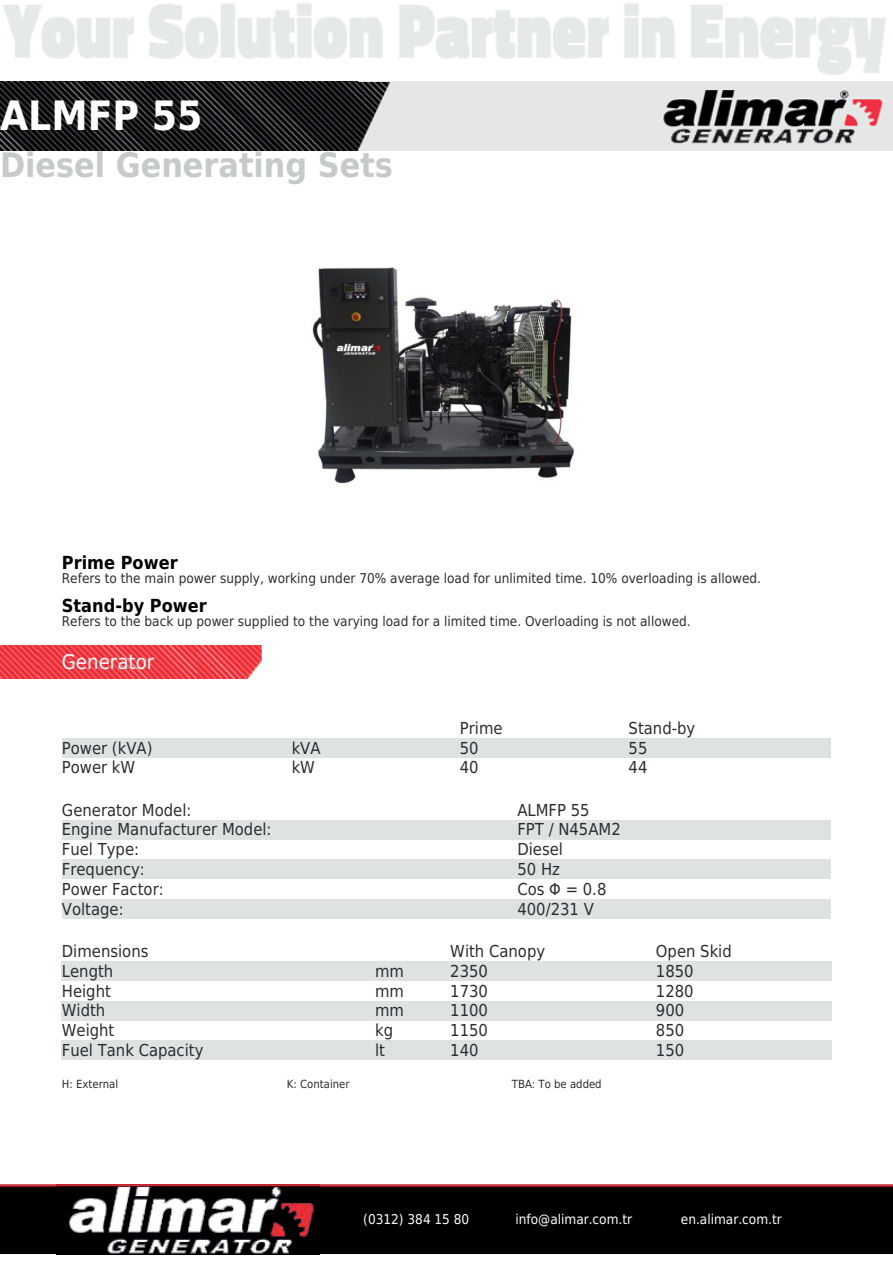
<style>
.page{position:relative;width:893px;height:1263px;background:#fff}
.page>*{position:absolute;margin:0;border:0;box-sizing:border-box;transform-origin:0 0}
.t1{font:700 40.5px "DejaVu Sans Condensed";color:#fff}
.t2{font:700 33.75px "DejaVu Sans Condensed";color:#c6cacb}
.t3{font:20.25px "DejaVu Sans Condensed";color:#fff}
.t4{font:700 18px "DejaVu Sans Condensed";color:#000001}
.t5{font:16.5px "DejaVu Sans Condensed";color:#292d2f}
.t6{font:13.5px "DejaVu Sans Condensed";color:#292d2f}
.t7{font:13.5px "DejaVu Sans Condensed";color:#fff}
.t8{font:11.25px "DejaVu Sans Condensed";color:#292d2f}
</style>
<div class="page">
<img style="left:0;top:645px;width:262px;height:34px">
<img style="left:3px;top:3px;width:883px;height:72px">
<svg style="left:0;top:81px;width:893px;height:70px;background:#7f7e7f"></svg>
<div style="left:0;top:1184px;width:893px;height:70px;background:#000002"></div>
<img style="left:56px;top:1184px;width:264px;height:71px">
<div style="left:62px;top:738px;width:230px;height:20px;background:#dfe2e3"></div>
<div style="left:292px;top:738px;width:168px;height:20px;background:#dfe2e3"></div>
<div style="left:460px;top:738px;width:169px;height:20px;background:#dfe2e3"></div>
<div style="left:629px;top:738px;width:202px;height:20px;background:#dfe2e3"></div>
<div style="left:62px;top:820px;width:455px;height:20px;background:#dfe2e3"></div>
<div style="left:517px;top:820px;width:314px;height:20px;background:#dfe2e3"></div>
<div style="left:62px;top:859px;width:455px;height:20px;background:#dfe2e3"></div>
<div style="left:517px;top:859px;width:314px;height:20px;background:#dfe2e3"></div>
<div style="left:62px;top:899px;width:455px;height:20px;background:#dfe2e3"></div>
<div style="left:517px;top:899px;width:314px;height:20px;background:#dfe2e3"></div>
<div style="left:62px;top:961px;width:313px;height:20px;background:#dfe2e3"></div>
<div style="left:375px;top:961px;width:75px;height:20px;background:#dfe2e3"></div>
<div style="left:450px;top:961px;width:206px;height:20px;background:#dfe2e3"></div>
<div style="left:656px;top:961px;width:175px;height:20px;background:#dfe2e3"></div>
<div style="left:62px;top:1001px;width:313px;height:19px;background:#dfe2e3"></div>
<div style="left:375px;top:1001px;width:75px;height:19px;background:#dfe2e3"></div>
<div style="left:450px;top:1001px;width:206px;height:19px;background:#dfe2e3"></div>
<div style="left:656px;top:1001px;width:175px;height:19px;background:#dfe2e3"></div>
<div style="left:62px;top:1040px;width:313px;height:20px;background:#dfe2e3"></div>
<div style="left:375px;top:1040px;width:75px;height:20px;background:#dfe2e3"></div>
<div style="left:450px;top:1040px;width:206px;height:20px;background:#dfe2e3"></div>
<div style="left:656px;top:1040px;width:175px;height:20px;background:#dfe2e3"></div>
<div style="left:249px;top:678px;width:28px;height:16px;background:#fff"></div>
<img style="left:312px;top:267px;width:262px;height:217px">
<h1 class="t1" style="left:0;top:82px;width:204px">ALMFP 55</h1>
<h2 class="t2" style="left:0;top:138px;width:394px">Diesel Generating Sets</h2>
<p class="t4" style="left:62px;top:548px;width:117px">Prime Power</p>
<p class="t6" style="left:62px;top:567px;width:701px">Refers to the main power supply, working under 70% average load for unlimited time. 10% overloading is allowed.</p>
<p class="t4" style="left:62px;top:591px;width:146px">Stand-by Power</p>
<p class="t6" style="left:62px;top:609px;width:630px">Refers to the back up power supplied to the varying load for a limited time. Overloading is not allowed.</p>
<p class="t3" style="left:62px;top:644px;width:94px">Generator</p>
<p class="t5" style="left:460px;top:713px;width:44px">Prime</p>
<p class="t5" style="left:629px;top:713px;width:68px">Stand-by</p>
<p class="t5" style="left:62px;top:733px;width:92px">Power (kVA)</p>
<p class="t5" style="left:292px;top:733px;width:30px">kVA</p>
<p class="t5" style="left:460px;top:733px;width:20px">50</p>
<p class="t5" style="left:629px;top:733px;width:20px">55</p>
<p class="t5" style="left:62px;top:753px;width:75px">Power kW</p>
<p class="t5" style="left:292px;top:753px;width:25px">kW</p>
<p class="t5" style="left:460px;top:753px;width:20px">40</p>
<p class="t5" style="left:629px;top:753px;width:20px">44</p>
<p class="t5" style="left:62px;top:795px;width:131px">Generator Model:</p>
<p class="t5" style="left:517px;top:795px;width:74px">ALMFP 55</p>
<p class="t5" style="left:62px;top:815px;width:211px">Engine Manufacturer Model:</p>
<p class="t5" style="left:517px;top:815px;width:105px">FPT / N45AM2</p>
<p class="t5" style="left:62px;top:835px;width:79px">Fuel Type:</p>
<p class="t5" style="left:517px;top:835px;width:47px">Diesel</p>
<p class="t5" style="left:62px;top:855px;width:85px">Frequency:</p>
<p class="t5" style="left:517px;top:855px;width:44px">50 Hz</p>
<p class="t5" style="left:62px;top:874px;width:103px">Power Factor:</p>
<p class="t5" style="left:517px;top:874px;width:91px">Cos Φ = 0.8</p>
<p class="t5" style="left:62px;top:894px;width:63px">Voltage:</p>
<p class="t5" style="left:517px;top:894px;width:78px">400/231 V</p>
<p class="t5" style="left:62px;top:937px;width:88px">Dimensions</p>
<p class="t5" style="left:450px;top:937px;width:96px">With Canopy</p>
<p class="t5" style="left:656px;top:937px;width:77px">Open Skid</p>
<p class="t5" style="left:62px;top:956px;width:53px">Length</p>
<p class="t5" style="left:375px;top:956px;width:30px">mm</p>
<p class="t5" style="left:450px;top:956px;width:39px">2350</p>
<p class="t5" style="left:656px;top:956px;width:39px">1850</p>
<p class="t5" style="left:62px;top:976px;width:51px">Height</p>
<p class="t5" style="left:375px;top:976px;width:30px">mm</p>
<p class="t5" style="left:450px;top:976px;width:39px">1730</p>
<p class="t5" style="left:656px;top:976px;width:39px">1280</p>
<p class="t5" style="left:62px;top:996px;width:45px">Width</p>
<p class="t5" style="left:375px;top:996px;width:30px">mm</p>
<p class="t5" style="left:450px;top:996px;width:39px">1100</p>
<p class="t5" style="left:656px;top:996px;width:30px">900</p>
<p class="t5" style="left:62px;top:1016px;width:54px">Weight</p>
<p class="t5" style="left:375px;top:1016px;width:20px">kg</p>
<p class="t5" style="left:450px;top:1016px;width:39px">1150</p>
<p class="t5" style="left:656px;top:1016px;width:30px">850</p>
<p class="t5" style="left:62px;top:1036px;width:143px">Fuel Tank Capacity</p>
<p class="t5" style="left:375px;top:1036px;width:11px">lt</p>
<p class="t5" style="left:450px;top:1036px;width:30px">140</p>
<p class="t5" style="left:656px;top:1036px;width:30px">150</p>
<p class="t8" style="left:62px;top:1074px;width:58px">H: External</p>
<p class="t8" style="left:287px;top:1074px;width:64px">K: Container</p>
<p class="t8" style="left:512px;top:1074px;width:91px">TBA: To be added</p>
<p class="t7" style="left:363px;top:1207px;width:108px">(0312) 384 15 80</p>
<p class="t7" style="left:515px;top:1207px;width:118px">info@alimar.com.tr</p>
<p class="t7" style="left:681px;top:1207px;width:102px">en.alimar.com.tr</p>
</div>
